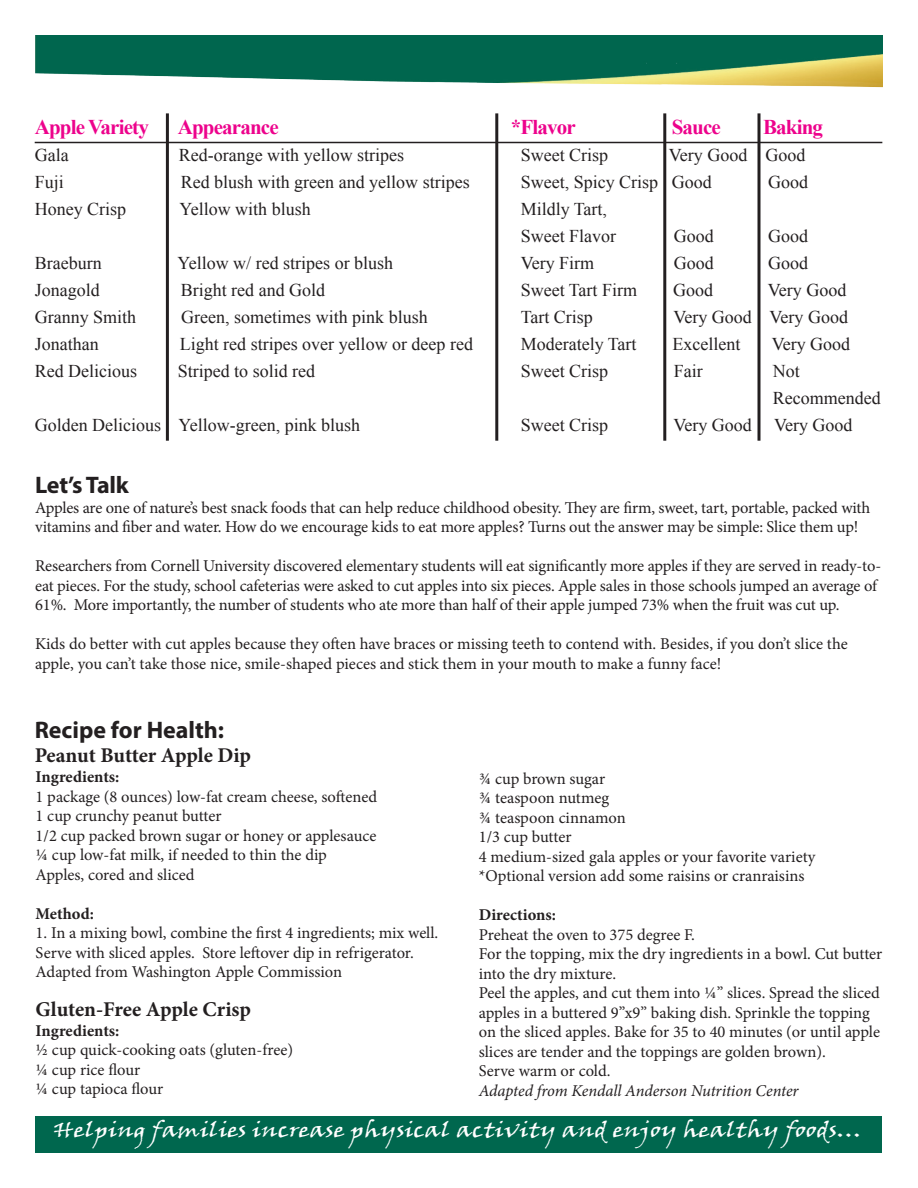
<style>
.page{position:relative;width:918px;height:1188px;background:#fff}
.page>*{position:absolute;margin:0;border:0;box-sizing:border-box;transform-origin:0 0}
.t1{font:700 24px "Myriad Pro";color:#231f20}
.t2{font:21px "Viner Hand ITC";color:#fff;scale:1.2 1}
.t3{font:700 21px "Minion Pro";letter-spacing:-.005em;color:#231f20}
.t4{font:700 21px "Times New Roman";letter-spacing:-.04em;color:#ed028c}
.t5{font:18px "Times New Roman";color:#231f20}
.t6{font:16.5px/19.5px "Minion Pro";letter-spacing:-.005em;color:#231f20}
.t7{font:700 16.5px "Minion Pro";color:#231f20}
.t8{font:italic 16.5px "Minion Pro";letter-spacing:-.01em;color:#231f20}
</style>
<div class="page">
<div style="left:35px;top:1116px;width:846px;height:36px;background:#00674e"></div>
<img style="left:36px;top:36px;width:846px;height:52px">
<hr style="left:166px;top:113px;width:3px;height:328px;background:#231f20">
<hr style="left:495px;top:113px;width:3px;height:328px;background:#231f20">
<hr style="left:663px;top:113px;width:3px;height:328px;background:#231f20">
<hr style="left:758px;top:113px;width:2px;height:328px;background:#231f20">
<hr style="left:35px;top:142px;width:847px;height:1px;background:#231f20">
<p class="t4" style="left:35px;top:112px;width:116px">Apple Variety</p>
<p class="t4" style="left:178px;top:112px;width:102px">Appearance</p>
<p class="t4" style="left:511px;top:112px;width:66px">*Flavor</p>
<p class="t4" style="left:672px;top:112px;width:51px">Sauce</p>
<p class="t4" style="left:763px;top:112px;width:61px">Baking</p>
<p class="t5" style="left:35px;top:142px;width:35px">Gala</p>
<p class="t5" style="left:179px;top:142px;width:227px">Red-orange with yellow stripes</p>
<p class="t5" style="left:521px;top:142px;width:89px">Sweet Crisp</p>
<p class="t5" style="left:669px;top:142px;width:138px">Very Good Good</p>
<p class="t5" style="left:35px;top:169px;width:31px">Fuji</p>
<p class="t5" style="left:181px;top:169px;width:290px">Red blush with green and yellow stripes</p>
<p class="t5" style="left:521px;top:169px;width:192px">Sweet, Spicy Crisp Good</p>
<p class="t5" style="left:768px;top:169px;width:41px">Good</p>
<p class="t5" style="left:35px;top:196px;width:93px">Honey Crisp</p>
<p class="t5" style="left:180px;top:196px;width:133px">Yellow with blush</p>
<p class="t5" style="left:521px;top:196px;width:88px">Mildly Tart,</p>
<p class="t5" style="left:521px;top:223px;width:97px">Sweet Flavor</p>
<p class="t5" style="left:674px;top:223px;width:41px">Good</p>
<p class="t5" style="left:768px;top:223px;width:41px">Good</p>
<p class="t5" style="left:35px;top:250px;width:68px">Braeburn</p>
<p class="t5" style="left:178px;top:250px;width:217px">Yellow w/ red stripes or blush</p>
<p class="t5" style="left:521px;top:250px;width:75px">Very Firm</p>
<p class="t5" style="left:674px;top:250px;width:41px">Good</p>
<p class="t5" style="left:768px;top:250px;width:41px">Good</p>
<p class="t5" style="left:35px;top:277px;width:66px">Jonagold</p>
<p class="t5" style="left:181px;top:277px;width:146px">Bright red and Gold</p>
<p class="t5" style="left:521px;top:277px;width:118px">Sweet Tart Firm</p>
<p class="t5" style="left:673px;top:277px;width:41px">Good</p>
<p class="t5" style="left:768px;top:277px;width:80px">Very Good</p>
<p class="t5" style="left:35px;top:304px;width:103px">Granny Smith</p>
<p class="t5" style="left:181px;top:304px;width:248px">Green, sometimes with pink blush</p>
<p class="t5" style="left:521px;top:304px;width:74px">Tart Crisp</p>
<p class="t5" style="left:673px;top:304px;width:176px">Very Good Very Good</p>
<p class="t5" style="left:35px;top:331px;width:65px">Jonathan</p>
<p class="t5" style="left:180px;top:331px;width:295px">Light red stripes over yellow or deep red</p>
<p class="t5" style="left:521px;top:331px;width:117px">Moderately Tart</p>
<p class="t5" style="left:673px;top:331px;width:69px">Excellent</p>
<p class="t5" style="left:772px;top:331px;width:80px">Very Good</p>
<p class="t5" style="left:35px;top:358px;width:104px">Red Delicious</p>
<p class="t5" style="left:178px;top:358px;width:139px">Striped to solid red</p>
<p class="t5" style="left:521px;top:358px;width:89px">Sweet Crisp</p>
<p class="t5" style="left:674px;top:358px;width:30px">Fair</p>
<p class="t5" style="left:773px;top:358px;width:29px">Not</p>
<p class="t5" style="left:773px;top:385px;width:109px">Recommended</p>
<p class="t5" style="left:35px;top:412px;width:327px">Golden Delicious Yellow-green, pink blush</p>
<p class="t5" style="left:521px;top:412px;width:89px">Sweet Crisp</p>
<p class="t5" style="left:673px;top:412px;width:181px">Very Good Very Good</p>
<p class="t1" style="left:35px;top:470px;width:95px">Let’s Talk</p>
<p class="t6" style="left:35px;top:498px;width:837px">Apples are one of nature’s best snack foods that can help reduce childhood obesity. They are firm, sweet, tart, portable, packed with vitamins and fiber and water. How do we encourage kids to eat more apples? Turns out the answer may be simple: Slice them up!</p>
<p class="t6" style="left:35px;top:556px;width:848px">Researchers from Cornell University discovered elementary students will eat significantly more apples if they are served in ready-to&shy;eat pieces. For the study, school cafeterias were asked to cut apples into six pieces. Apple sales in those schools jumped an average of<br>61%. More importantly, the number of students who ate more than half of their apple jumped 73% when the fruit was cut up.</p>
<p class="t6" style="left:35px;top:634px;width:814px">Kids do better with cut apples because they often have braces or missing teeth to contend with. Besides, if you don’t slice the apple, you can’t take those nice, smile-shaped pieces and stick them in your mouth to make a funny face!</p>
<p class="t1" style="left:35px;top:714px;width:191px">Recipe for Health:</p>
<p class="t3" style="left:35px;top:740px;width:218px">Peanut Butter Apple Dip</p>
<p class="t7" style="left:36px;top:765px;width:85px">Ingredients:</p>
<p class="t6" style="left:36px;top:787px;width:343px">1 package (8 ounces) low-fat cream cheese, softened</p>
<p class="t6" style="left:36px;top:806px;width:188px">1 cup crunchy peanut butter</p>
<p class="t6" style="left:36px;top:826px;width:342px">1/2 cup packed brown sugar or honey or applesauce</p>
<p class="t6" style="left:36px;top:845px;width:293px">¼ cup low-fat milk, if needed to thin the dip</p>
<p class="t6" style="left:36px;top:865px;width:161px">Apples, cored and sliced</p>
<p class="t7" style="left:36px;top:902px;width:60px">Method:</p>
<p class="t6" style="left:36px;top:923px;width:404px">1. In a mixing bowl, combine the first 4 ingredients; mix well.<br>Serve with sliced apples. Store leftover dip in refrigerator.</p>
<p class="t6" style="left:36px;top:962px;width:308px">Adapted from Washington Apple Commission</p>
<p class="t3" style="left:36px;top:995px;width:217px">Gluten-Free Apple Crisp</p>
<p class="t7" style="left:36px;top:1019px;width:85px">Ingredients:</p>
<p class="t6" style="left:36px;top:1040px;width:259px">½ cup quick‐cooking oats (gluten‐free)</p>
<p class="t6" style="left:36px;top:1060px;width:106px">¼ cup rice flour</p>
<p class="t6" style="left:36px;top:1079px;width:129px">¼ cup tapioca flour</p>
<p class="t6" style="left:479px;top:769px;width:128px">¾ cup brown sugar</p>
<p class="t6" style="left:479px;top:788px;width:132px">¾ teaspoon nutmeg</p>
<p class="t6" style="left:479px;top:808px;width:149px">¾ teaspoon cinnamon</p>
<p class="t6" style="left:479px;top:827px;width:94px">1/3 cup butter</p>
<p class="t6" style="left:479px;top:847px;width:338px">4 medium‐sized gala apples or your favorite variety</p>
<p class="t6" style="left:479px;top:866px;width:327px">*Optional version add some raisins or cranraisins</p>
<p class="t7" style="left:479px;top:903px;width:79px">Directions:</p>
<p class="t6" style="left:479px;top:925px;width:218px">Preheat the oven to 375 degree F.</p>
<p class="t6" style="left:479px;top:944px;width:405px">For the topping, mix the dry ingredients in a bowl. Cut butter into the dry mixture.</p>
<p class="t6" style="left:479px;top:983px;width:403px">Peel the apples, and cut them into ¼” slices. Spread the sliced apples in a buttered 9”x9” baking dish. Sprinkle the topping on the sliced apples. Bake for 35 to 40 minutes (or until apple slices are tender and the toppings are golden brown).</p>
<p class="t6" style="left:479px;top:1061px;width:133px">Serve warm or cold.</p>
<p class="t8" style="left:479px;top:1079px;width:321px">Adapted from Kendall Anderson Nutrition Center</p>
<p class="t2" style="left:54px;top:1117px;width:676px">Helping families increase physical activity and enjoy healthy foods…</p>
</div>
